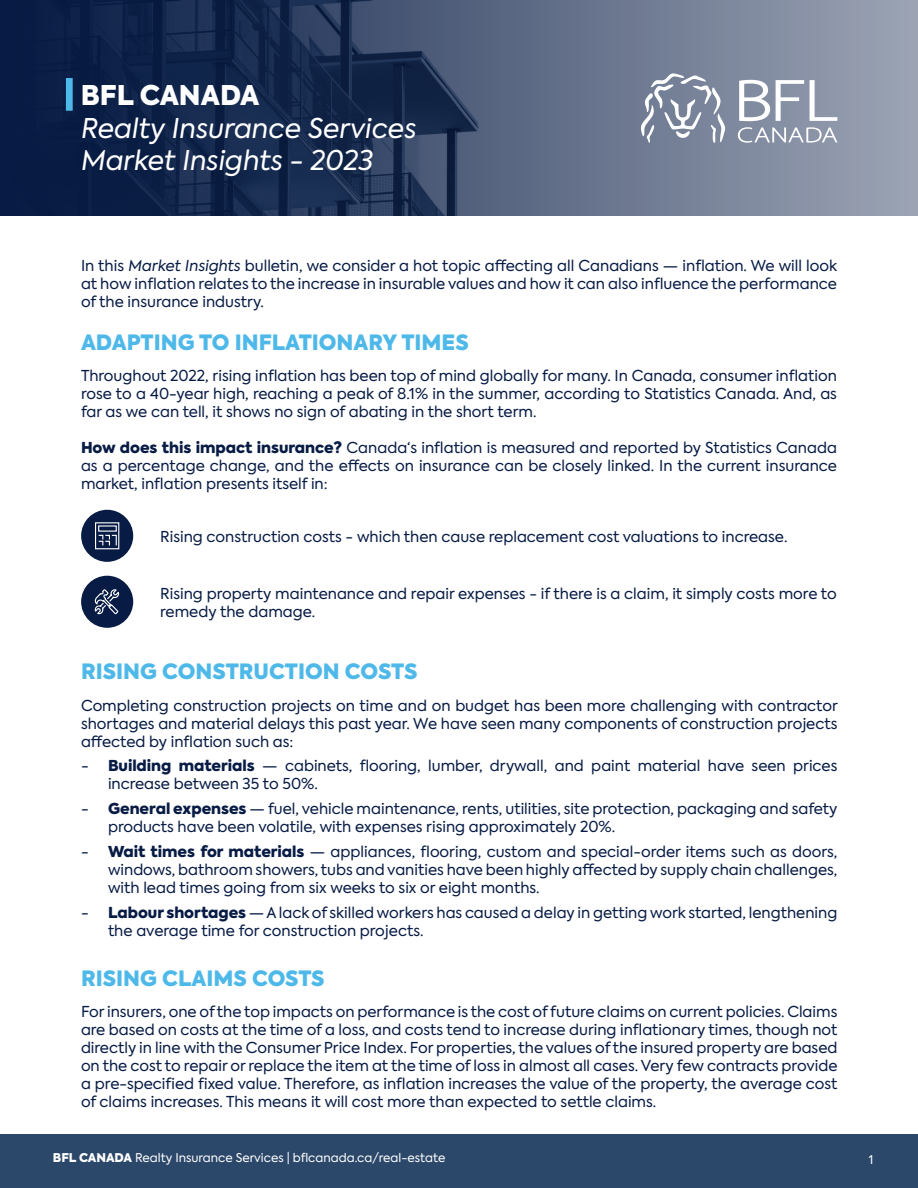
<style>
.page{position:relative;width:918px;height:1188px;background:#fff}
.page>*{position:absolute;margin:0;border:0;box-sizing:border-box;transform-origin:0 0}
.t1{font:italic 27px/32.4px "Axiforma";color:#fff}
.t2{font:900 21px "Axiforma";color:#4eb9e9}
.t3{font:15px/18px "Axiforma";color:#071b44;text-align:justify}
.t4{font:12px "Axiforma";color:#fff}
.s1{font-weight:900;font-style:normal}
.s2{font-style:italic}
.s3{font-weight:900}
</style>
<div class="page">
<svg style="left:0;top:0;width:918px;height:216px;background:#435270"></svg>
<svg style="left:739px;top:80px;width:31px;height:41px"></svg>
<svg style="left:641px;top:73px;width:84px;height:70px"></svg>
<svg style="left:776px;top:80px;width:28px;height:41px"></svg>
<svg style="left:810px;top:80px;width:27px;height:41px"></svg>
<svg style="left:738px;top:127px;width:99px;height:16px;background:#a5acbb"></svg>
<svg style="left:65px;top:77px;width:8px;height:34px"></svg>
<div style="left:0;top:1134px;width:918px;height:54px;background:#2b4769"></div>
<div style="left:81px;top:510px;width:52px;height:52px;background:#071b44;border-radius:50%"></div>
<svg style="left:95px;top:522px;width:25px;height:28px"></svg>
<div style="left:81px;top:576px;width:52px;height:52px;background:#071b44;border-radius:50%"></div>
<svg style="left:94px;top:589px;width:26px;height:26px"></svg>
<p class="t1" style="left:81px;top:80px;width:337px"><span class="s1">BFL CANADA<br></span>Realty Insurance Services</p>
<p class="t1" style="left:81px;top:145px;width:294px">Market Insights - 2023</p>
<p class="t3" style="left:81px;top:257px;width:758px">In this <span class="s2">Market Insights</span> bulletin, we consider a hot topic affecting all Canadians — inflation. We will look at how inflation relates to the increase in insurable values and how it can also influence the performance of the insurance industry.</p>
<p class="t2" style="left:81px;top:327px;width:389px">ADAPTING TO INFLATIONARY TIMES</p>
<p class="t3" style="left:81px;top:367px;width:757px">Throughout 2022, rising inflation has been top of mind globally for many. In Canada, consumer inflation rose to a 40-year high, reaching a peak of 8.1% in the summer, according to Statistics Canada. And, as far as we can tell, it shows no sign of abating in the short term.</p>
<p class="t3" style="left:81px;top:439px;width:758px"><span class="s3">How does this impact insurance?</span> Canada‘s inflation is measured and reported by Statistics Canada as a percentage change, and the effects on insurance can be closely linked. In the current insurance market, inflation presents itself in:</p>
<p class="t3" style="left:160px;top:527px;width:629px">Rising construction costs - which then cause replacement cost valuations to increase.</p>
<p class="t3" style="left:160px;top:584px;width:678px">Rising property maintenance and repair expenses - if there is a claim, it simply costs more to remedy the damage.</p>
<p class="t2" style="left:81px;top:656px;width:338px">RISING CONSTRUCTION COSTS</p>
<p class="t3" style="left:81px;top:696px;width:758px">Completing construction projects on time and on budget has been more challenging with contractor shortages and material delays this past year. We have seen many components of construction projects affected by inflation such as:</p>
<p class="t3" style="left:108px;top:757px;width:731px;text-indent:-27px">- <span class="s3">Building materials</span> — cabinets, flooring, lumber, drywall, and paint material have seen prices increase between 35 to 50%.</p>
<p class="t3" style="left:108px;top:800px;width:731px;text-indent:-27px">- <span class="s3">General expenses</span> — fuel, vehicle maintenance, rents, utilities, site protection, packaging and safety products have been volatile, with expenses rising approximately 20%.</p>
<p class="t3" style="left:108px;top:843px;width:731px;text-indent:-27px">- <span class="s3">Wait times for materials</span> — appliances, flooring, custom and special-order items such as doors, windows, bathroom showers, tubs and vanities have been highly affected by supply chain challenges, with lead times going from six weeks to six or eight months.</p>
<p class="t3" style="left:108px;top:903px;width:731px;text-indent:-27px">- <span class="s3">Labour shortages</span> — A lack of skilled workers has caused a delay in getting work started, lengthening the average time for construction projects.</p>
<p class="t2" style="left:81px;top:963px;width:245px">RISING CLAIMS COSTS</p>
<p class="t3" style="left:81px;top:1003px;width:758px">For insurers, one of the top impacts on performance is the cost of future claims on current policies. Claims are based on costs at the time of a loss, and costs tend to increase during inflationary times, though not directly in line with the Consumer Price Index. For properties, the values of the insured property are based on the cost to repair or replace the item at the time of loss in almost all cases. Very few contracts provide a pre-specified fixed value. Therefore, as inflation increases the value of the property, the average cost of claims increases. This means it will cost more than expected to settle claims.</p>
<p class="t4" style="left:53px;top:1150px;width:394px"><span class="s3">BFL CANADA</span> Realty Insurance Services | bflcanada.ca/real-estate</p>
<p class="t4" style="left:869px;top:1152px;width:6px">1</p>
</div>
